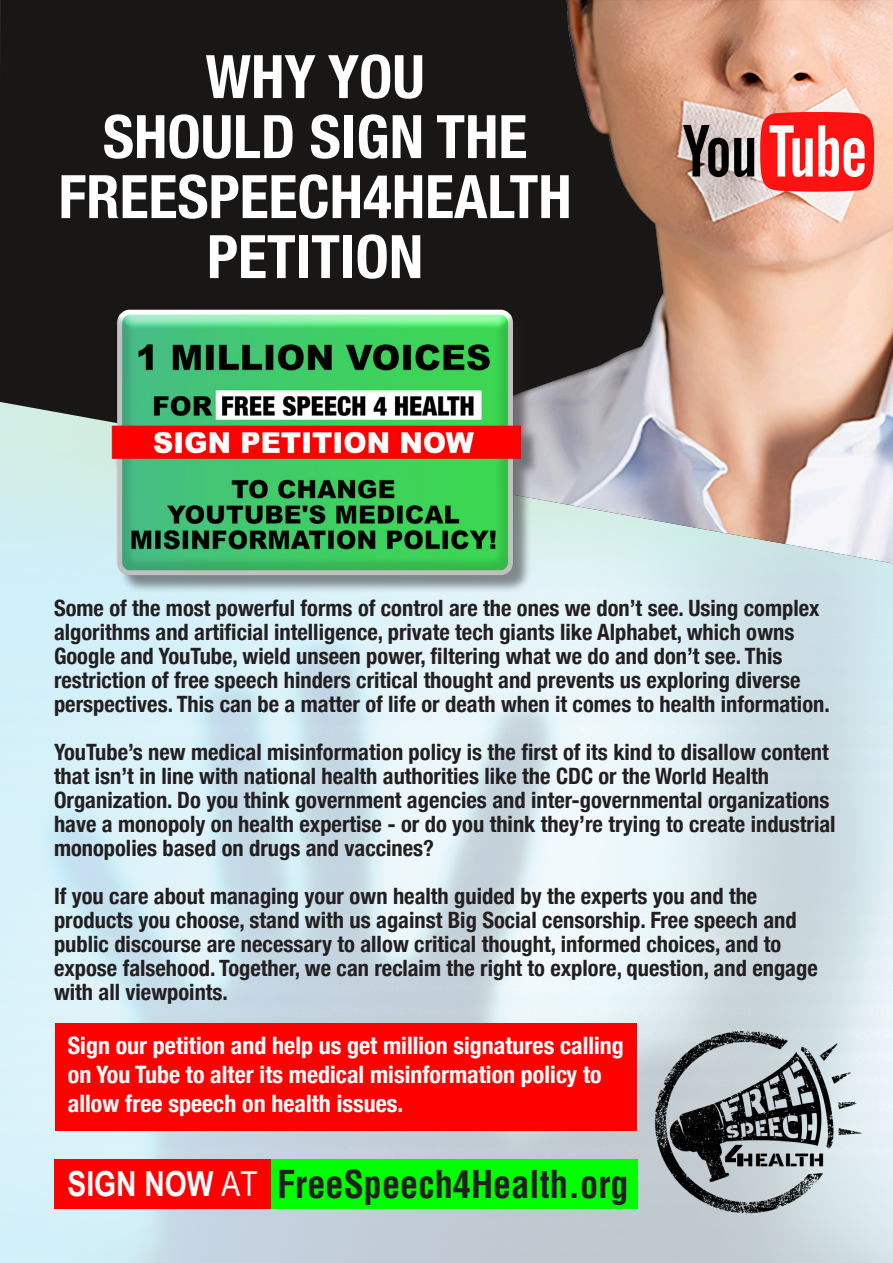
<style>
.page{position:relative;width:893px;height:1263px;background:#fff}
.page>*{position:absolute;margin:0;border:0;box-sizing:border-box;transform-origin:0 0}
.t1{font:700 condensed 60px "Helvetica Neue";color:#fff}
.t2{font:700 condensed 37.5px "Helvetica LT Std";color:#231f20}
.t3{font:700 34.5px "Arial Narrow";color:#fff}
.t4{font:700 condensed 24px/28.8px "Helvetica Neue";color:#fff}
.t5{font:700 condensed 22.5px/24px "Helvetica Neue";color:#231f20}
.s1{font-weight:400}
</style>
<div class="page">
<img style="left:2px;top:0;width:891px;height:563px">
<img style="left:93px;top:294px;width:445px;height:297px">
<img style="left:626px;top:1008px;width:254px;height:234px">
<div style="left:55px;top:1023px;width:581px;height:108px;background:#f00"></div>
<div style="left:271px;top:1159px;width:366px;height:50px;background:#0f0"></div>
<div style="left:54px;top:1159px;width:217px;height:50px;background:#f00"></div>
<p class="t1" style="left:205px;top:27px;width:221px">WHY YOU</p>
<p class="t1" style="left:103px;top:87px;width:426px">SHOULD SIGN THE</p>
<p class="t1" style="left:59px;top:147px;width:515px">FREESPEECH4HEALTH</p>
<p class="t1" style="left:207px;top:207px;width:218px">PETITION</p>
<p class="t5" style="left:54px;top:595px;width:777px">Some of the most powerful forms of control are the ones we don’t see. Using complex algorithms and artificial intelligence, private tech giants like Alphabet, which owns Google and YouTube, wield unseen power, filtering what we do and don’t see. This restriction of free speech hinders critical thought and prevents us exploring diverse perspectives. This can be a matter of life or death when it comes to health information.</p>
<p class="t5" style="left:54px;top:739px;width:783px">YouTube’s new medical misinformation policy is the first of its kind to disallow content that isn’t in line with national health authorities like the CDC or the World Health Organization. Do you think government agencies and inter-governmental organizations have a monopoly on health expertise - or do you think they’re trying to create industrial monopolies based on drugs and vaccines?</p>
<p class="t5" style="left:54px;top:883px;width:765px">If you care about managing your own health guided by the experts you and the products you choose, stand with us against Big Social censorship. Free speech and public discourse are necessary to allow critical thought, informed choices, and to expose falsehood. Together, we can reclaim the right to explore, question, and engage with all viewpoints.</p>
<p class="t4" style="left:68px;top:1030px;width:558px">Sign our petition and help us get million signatures calling on You Tube to alter its medical misinformation policy to allow free speech on health issues.</p>
<h3 class="t3" style="left:68px;top:1158px;width:192px">SIGN NOW <span class="s1">AT</span></h3>
<p class="t2" style="left:277px;top:1160px;width:353px">FreeSpeech4Health.org</p>
</div>
